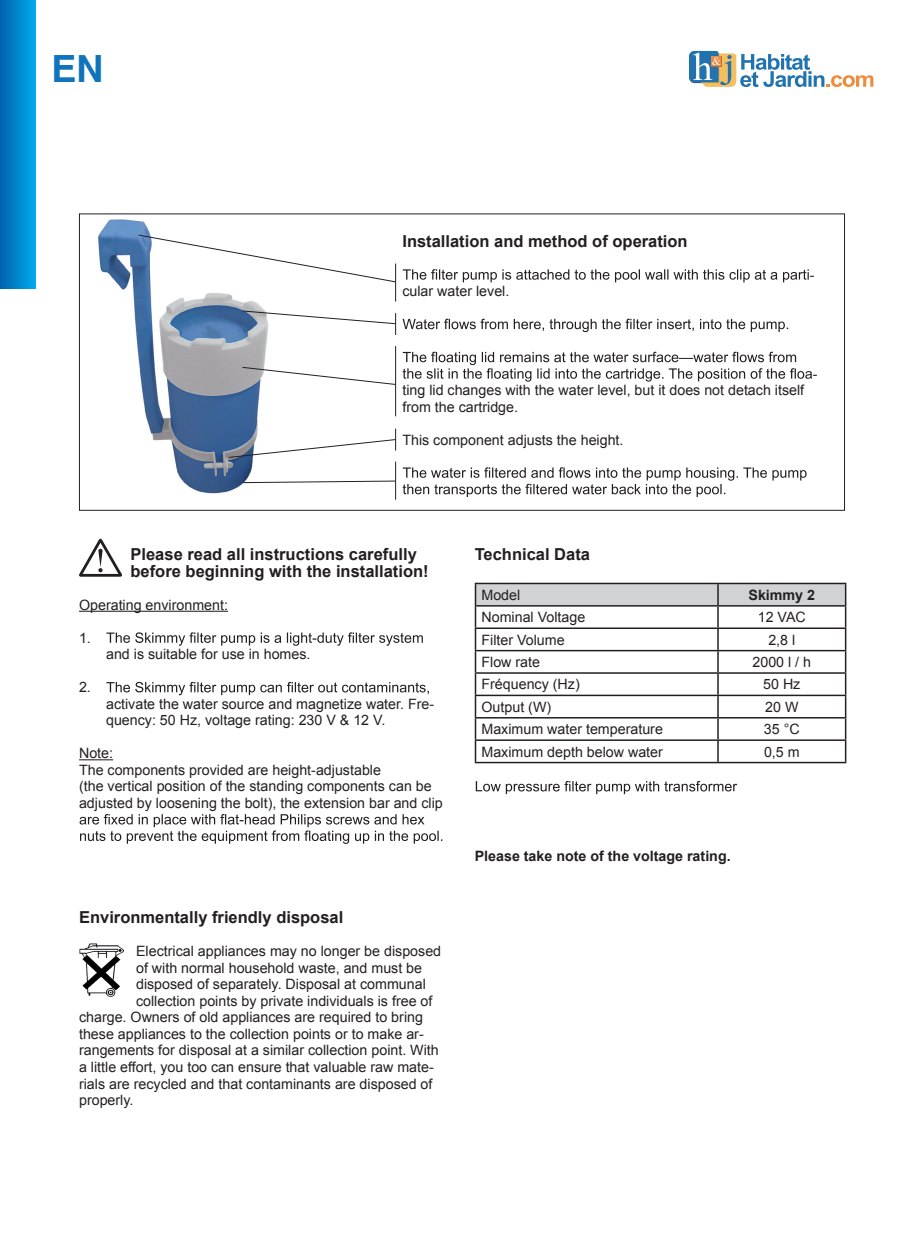
<style>
.page{position:relative;width:919px;height:1238px;background:#fff}
.page>*{position:absolute;margin:0;border:0;box-sizing:border-box;transform-origin:0 0}
.t1{font:37.5px "CT Cu Hei SJ";color:#1074bc}
.t2{font:700 16.5px/16.5px "Arial";color:#231f20}
.t3{font:14.25px/16.5px "Arial";color:#231f20}
.t4{font:700 14.25px "Arial";color:#231f20}
</style>
<div class="page">
<svg style="left:689px;top:51px;width:184px;height:36px"></svg>
<svg style="left:0;top:0;width:35px;height:288px;background:#0085cc"></svg>
<hr style="left:79px;top:610px;width:149px;height:1px;background:#231f20">
<hr style="left:79px;top:759px;width:34px;height:1px;background:#231f20">
<svg style="left:106px;top:632px;width:317px;height:13px"></svg>
<svg style="left:106px;top:682px;width:323px;height:13px"></svg>
<svg style="left:80px;top:814px;width:362px;height:29px"></svg>
<hr style="left:474px;top:582px;width:244px;height:2px;background:#231f20">
<hr style="left:474px;top:584px;width:2px;height:21px;background:#231f20">
<hr style="left:718px;top:582px;width:128px;height:2px;background:#231f20">
<hr style="left:844px;top:584px;width:2px;height:21px;background:#231f20">
<hr style="left:474px;top:605px;width:244px;height:1px;background:#231f20">
<hr style="left:474px;top:606px;width:2px;height:21px;background:#231f20">
<hr style="left:718px;top:605px;width:128px;height:1px;background:#231f20">
<hr style="left:844px;top:606px;width:2px;height:21px;background:#231f20">
<hr style="left:474px;top:627px;width:244px;height:2px;background:#231f20">
<hr style="left:474px;top:629px;width:2px;height:21px;background:#231f20">
<hr style="left:718px;top:627px;width:128px;height:2px;background:#231f20">
<hr style="left:844px;top:629px;width:2px;height:21px;background:#231f20">
<hr style="left:474px;top:650px;width:244px;height:1px;background:#231f20">
<hr style="left:474px;top:651px;width:2px;height:21px;background:#231f20">
<hr style="left:718px;top:650px;width:128px;height:1px;background:#231f20">
<hr style="left:844px;top:651px;width:2px;height:21px;background:#231f20">
<hr style="left:474px;top:672px;width:244px;height:1px;background:#231f20">
<hr style="left:474px;top:673px;width:2px;height:21px;background:#231f20">
<hr style="left:718px;top:672px;width:128px;height:1px;background:#231f20">
<hr style="left:844px;top:673px;width:2px;height:21px;background:#231f20">
<hr style="left:474px;top:694px;width:244px;height:2px;background:#231f20">
<hr style="left:474px;top:696px;width:2px;height:21px;background:#231f20">
<hr style="left:718px;top:694px;width:128px;height:2px;background:#231f20">
<hr style="left:844px;top:696px;width:2px;height:21px;background:#231f20">
<hr style="left:474px;top:717px;width:244px;height:1px;background:#231f20">
<hr style="left:474px;top:718px;width:2px;height:21px;background:#231f20">
<hr style="left:718px;top:717px;width:128px;height:1px;background:#231f20">
<hr style="left:844px;top:718px;width:2px;height:21px;background:#231f20">
<hr style="left:474px;top:739px;width:244px;height:2px;background:#231f20">
<hr style="left:474px;top:741px;width:2px;height:20px;background:#231f20">
<hr style="left:718px;top:739px;width:128px;height:2px;background:#231f20">
<svg style="left:475px;top:584px;width:370px;height:177px"></svg>
<hr style="left:844px;top:741px;width:2px;height:20px;background:#231f20">
<hr style="left:474px;top:761px;width:244px;height:2px;background:#231f20">
<hr style="left:718px;top:761px;width:128px;height:2px;background:#231f20">
<svg style="left:475px;top:781px;width:262px;height:13px"></svg>
<svg style="left:79px;top:538px;width:43px;height:38px"></svg>
<img style="left:98px;top:219px;width:170px;height:275px">
<svg style="left:403px;top:269px;width:405px;height:13px"></svg>
<svg style="left:402px;top:319px;width:386px;height:13px"></svg>
<svg style="left:402px;top:352px;width:410px;height:29px"></svg>
<svg style="left:402px;top:467px;width:404px;height:30px"></svg>
<hr style="left:395px;top:263px;width:1px;height:38px;background:#231f20">
<hr style="left:395px;top:461px;width:1px;height:38px;background:#231f20">
<hr style="left:395px;top:346px;width:1px;height:70px;background:#231f20">
<svg style="left:138px;top:234px;width:258px;height:49px"></svg>
<svg style="left:242px;top:310px;width:154px;height:25px"></svg>
<svg style="left:242px;top:366px;width:154px;height:19px"></svg>
<svg style="left:242px;top:480px;width:154px;height:3px"></svg>
<svg style="left:228px;top:428px;width:168px;height:30px"></svg>
<img style="left:79px;top:943px;width:44px;height:53px">
<h1 class="t1" style="left:52px;top:50px;width:54px">EN</h1>
<p class="t2" style="left:402px;top:233px;width:287px">Installation and method of operation</p>
<p class="t3" style="left:402px;top:283px;width:108px">cular water level.</p>
<p class="t3" style="left:809px;top:266px;width:6px">-</p>
<p class="t3" style="left:812px;top:365px;width:6px">-</p>
<p class="t3" style="left:402px;top:382px;width:403px">ting lid changes with the water level, but it does not detach itself from the cartridge.</p>
<p class="t3" style="left:402px;top:431px;width:222px">This component adjusts the height.</p>
<p class="t2" style="left:130px;top:546px;width:299px">Please read all instructions carefully before beginning with the installation!</p>
<p class="t3" style="left:79px;top:596px;width:150px">Operating environment:</p>
<p class="t3" style="left:79px;top:629px;width:13px">1.</p>
<p class="t3" style="left:106px;top:646px;width:206px">and is suitable for use in homes.</p>
<p class="t3" style="left:79px;top:679px;width:13px">2.</p>
<p class="t3" style="left:106px;top:695px;width:329px">activate the water source and magnetize water. Fre&shy;quency: 50 Hz, voltage rating: 230 V &amp; 12 V.</p>
<p class="t3" style="left:79px;top:745px;width:365px">Note:<br>The components provided are height-adjustable<br>(the vertical position of the standing components can be adjusted by loosening the bolt), the extension bar and clip</p>
<p class="t2" style="left:79px;top:909px;width:266px">Environmentally friendly disposal</p>
<p class="t3" style="left:136px;top:943px;width:306px">Electrical appliances may no longer be disposed</p>
<p class="t3" style="left:136px;top:959px;width:287px">of with normal household waste, and must be</p>
<p class="t3" style="left:136px;top:976px;width:291px">disposed of separately. Disposal at communal</p>
<p class="t3" style="left:136px;top:992px;width:298px">collection points by private individuals is free of</p>
<p class="t3" style="left:79px;top:1009px;width:345px">charge. Owners of old appliances are required to bring</p>
<p class="t3" style="left:79px;top:1025px;width:346px">these appliances to the collection points or to make ar-</p>
<p class="t3" style="left:79px;top:1042px;width:361px">rangements for disposal at a similar collection point. With</p>
<p class="t3" style="left:79px;top:1058px;width:356px">a little effort, you too can ensure that valuable raw mate-</p>
<p class="t3" style="left:79px;top:1075px;width:355px">rials are recycled and that contaminants are disposed of</p>
<p class="t3" style="left:79px;top:1091px;width:56px">properly.</p>
<p class="t2" style="left:474px;top:546px;width:117px">Technical Data</p>
<p class="t3" style="left:481px;top:586px;width:40px">Model</p>
<p class="t4" style="left:748px;top:585px;width:68px">Skimmy 2</p>
<p class="t3" style="left:481px;top:609px;width:105px">Nominal Voltage</p>
<p class="t3" style="left:757px;top:609px;width:50px">12 VAC</p>
<p class="t3" style="left:481px;top:631px;width:85px">Filter Volume</p>
<p class="t3" style="left:768px;top:631px;width:28px">2,8 l</p>
<p class="t3" style="left:481px;top:654px;width:60px">Flow rate</p>
<p class="t3" style="left:752px;top:654px;width:60px">2000 l / h</p>
<p class="t3" style="left:481px;top:676px;width:100px">Fréquency (Hz)</p>
<p class="t3" style="left:763px;top:676px;width:39px">50 Hz</p>
<p class="t3" style="left:481px;top:698px;width:71px">Output (W)</p>
<p class="t3" style="left:765px;top:698px;width:35px">20 W</p>
<p class="t3" style="left:481px;top:721px;width:183px">Maximum water temperature</p>
<p class="t3" style="left:763px;top:721px;width:37px">35 °C</p>
<p class="t3" style="left:481px;top:743px;width:183px">Maximum depth below water</p>
<p class="t3" style="left:764px;top:743px;width:37px">0,5 m</p>
<p class="t4" style="left:474px;top:846px;width:257px">Please take note of the voltage rating.</p>
</div>
